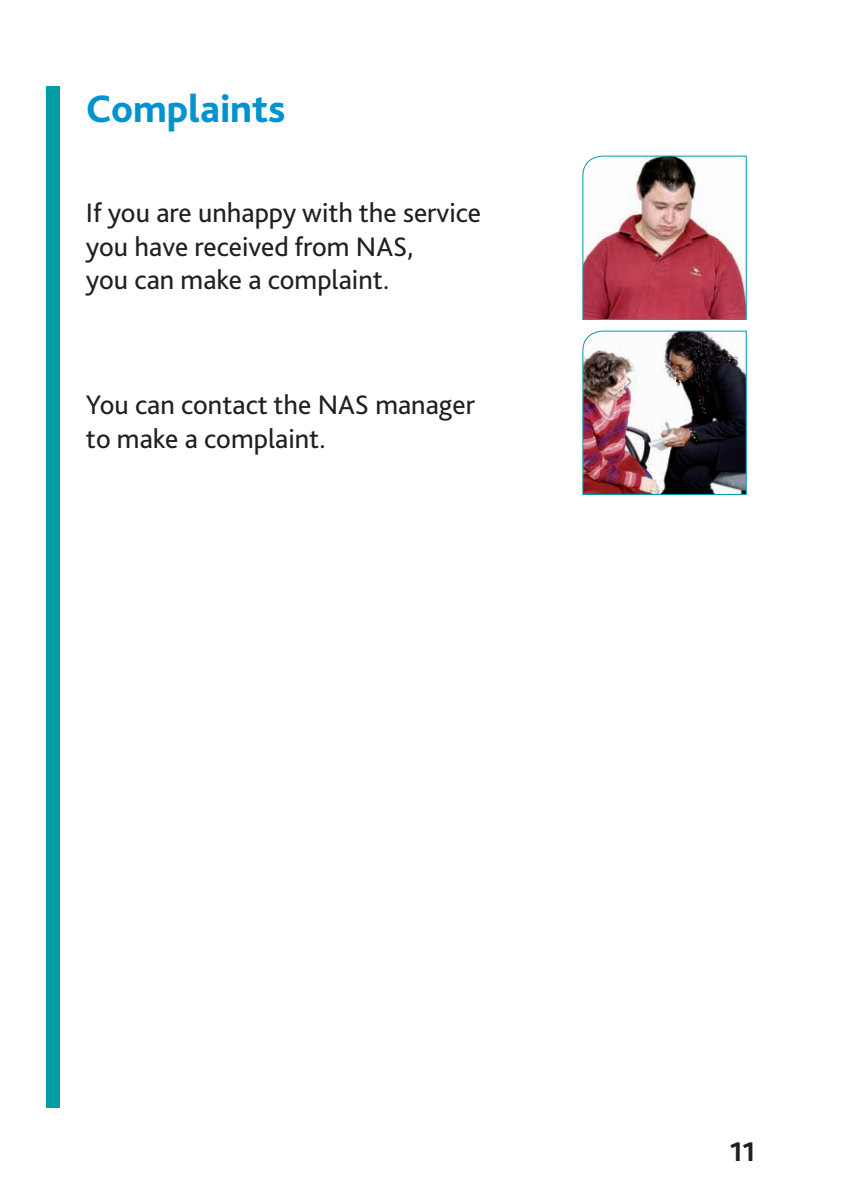
<style>
.page{position:relative;width:841px;height:1191px;background:#fff}
.page>*{position:absolute;margin:0;border:0;box-sizing:border-box;transform-origin:0 0}
.t1{font:800 40px "Bliss 2";color:#0093d0}
.t2{font:28px/33.6px "Bliss 2";color:#231f20}
.t3{font:800 28px "Bliss 2";color:#231f20}
</style>
<div class="page">
<div style="left:46px;top:86px;width:13px;height:1020px;background:#009da5"></div>
<img style="left:582px;top:155px;width:165px;height:165px">
<img style="left:582px;top:330px;width:165px;height:165px">
<h1 class="t1" style="left:86px;top:84px;width:201px">Complaints</h1>
<p class="t2" style="left:86px;top:195px;width:397px">If you are unhappy with the service you have received from NAS,<br>you can make a complaint.</p>
<p class="t2" style="left:86px;top:387px;width:390px">You can contact the NAS manager to make a complaint.</p>
<p class="t3" style="left:729px;top:1133px;width:27px">11</p>
</div>
